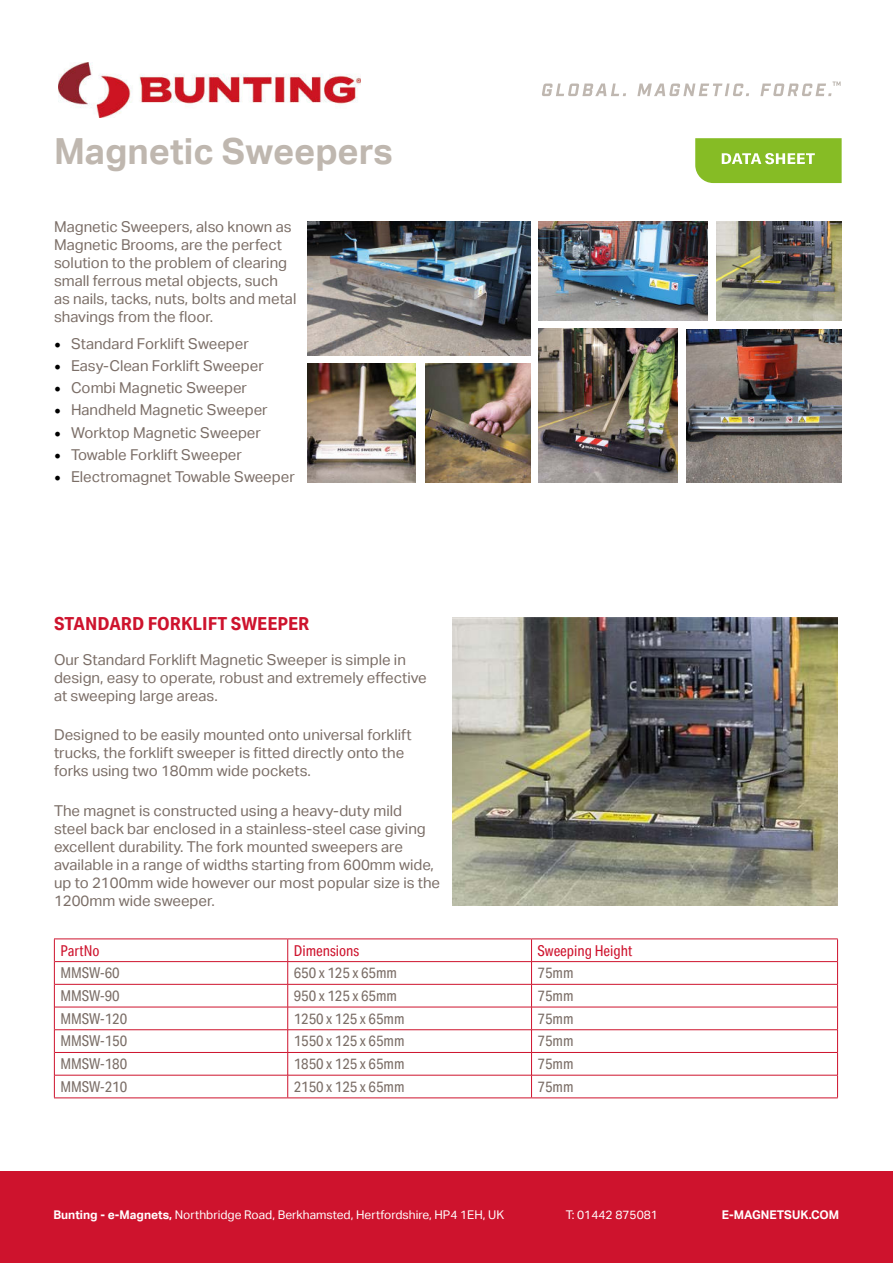
<style>
.page{position:relative;width:893px;height:1263px;background:#fff}
.page>*{position:absolute;margin:0;border:0;box-sizing:border-box;transform-origin:0 0}
.t1{font:700 36px "Aktiv Grotesk";color:#bfb7af}
.t2{font:700 18px "Aktiv Grotesk Cd";color:#ce132d;scale:1.12 1}
.t3{font:15px/18px "Aktiv Grotesk";color:#7b6e67}
.t4{font:15px "Aktiv Grotesk Cd";color:#7b6e67}
.t5{font:15px "Aktiv Grotesk Cd";color:#ce132d}
.t6{font:12px "Aktiv Grotesk";color:#fff}
.t7{font:700 12px "Aktiv Grotesk";color:#fff}
.s1{font-family:"Minion Pro";font-size:18px;color:#000}
.s2{font-weight:700}
</style>
<div class="page">
<img style="left:58px;top:62px;width:303px;height:56px">
<svg style="left:542px;top:84px;width:84px;height:12px"></svg>
<svg style="left:637px;top:84px;width:112px;height:12px"></svg>
<svg style="left:760px;top:81px;width:81px;height:15px"></svg>
<div style="left:0;top:1171px;width:893px;height:92px;background:#ce132d"></div>
<svg style="left:695px;top:138px;width:147px;height:45px;background:#91c239"></svg>
<img style="left:453px;top:617px;width:385px;height:288px">
<hr style="left:54px;top:938px;width:234px;height:1px;background:#ce132d">
<hr style="left:288px;top:938px;width:243px;height:1px;background:#ce132d">
<hr style="left:531px;top:938px;width:307px;height:1px;background:#ce132d">
<hr style="left:54px;top:1097px;width:234px;height:1px;background:#ce132d">
<hr style="left:288px;top:1097px;width:243px;height:1px;background:#ce132d">
<hr style="left:531px;top:1097px;width:307px;height:1px;background:#ce132d">
<svg style="left:54px;top:939px;width:784px;height:158px"></svg>
<img style="left:307px;top:363px;width:109px;height:120px">
<img style="left:539px;top:221px;width:169px;height:100px">
<img style="left:307px;top:221px;width:223px;height:134px">
<img style="left:425px;top:363px;width:105px;height:120px">
<img style="left:539px;top:328px;width:139px;height:155px">
<img style="left:686px;top:329px;width:156px;height:154px">
<img style="left:716px;top:221px;width:126px;height:100px">
<h1 class="t1" style="left:54px;top:137px;width:340px">Magnetic Sweepers</h1>
<p class="t3" style="left:54px;top:219px;width:244px">Magnetic Sweepers, also known as Magnetic Brooms, are the perfect solution to the problem of clearing small ferrous metal objects, such as nails, tacks, nuts, bolts and metal shavings from the floor.</p>
<p class="t3" style="left:54px;top:336px;width:196px"><span class="s1">•</span> Standard Forklift Sweeper</p>
<p class="t3" style="left:54px;top:357px;width:211px"><span class="s1">•</span> Easy-Clean Forklift Sweeper</p>
<p class="t3" style="left:54px;top:379px;width:195px"><span class="s1">•</span> Combi Magnetic Sweeper</p>
<p class="t3" style="left:54px;top:402px;width:215px"><span class="s1">•</span> Handheld Magnetic Sweeper</p>
<p class="t3" style="left:54px;top:425px;width:208px"><span class="s1">•</span> Worktop Magnetic Sweeper</p>
<p class="t3" style="left:54px;top:447px;width:190px"><span class="s1">•</span> Towable Forklift Sweeper</p>
<p class="t3" style="left:54px;top:469px;width:242px"><span class="s1">•</span> Electromagnet Towable Sweeper</p>
<p class="t2" style="left:54px;top:613px;width:230px">STANDARD FORKLIFT SWEEPER</p>
<p class="t3" style="left:54px;top:652px;width:374px">Our Standard Forklift Magnetic Sweeper is simple in design, easy to operate, robust and extremely effective at sweeping large areas.</p>
<p class="t3" style="left:54px;top:727px;width:359px">Designed to be easily mounted onto universal forklift trucks, the forklift sweeper is fitted directly onto the forks using two 180mm wide pockets.</p>
<p class="t3" style="left:54px;top:801px;width:388px">The magnet is constructed using a heavy-duty mild<br>steel back bar enclosed in a stainless-steel case giving excellent durability. The fork mounted sweepers are available in a range of widths starting from 600mm wide, up to 2100mm wide however our most popular size is the 1200mm wide sweeper.</p>
<p class="t5" style="left:60px;top:944px;width:41px">PartNo</p>
<p class="t5" style="left:294px;top:944px;width:67px">Dimensions</p>
<p class="t5" style="left:537px;top:944px;width:96px">Sweeping Height</p>
<p class="t4" style="left:60px;top:967px;width:61px">MMSW-60</p>
<p class="t4" style="left:294px;top:967px;width:105px">650 x 125 x 65mm</p>
<p class="t4" style="left:537px;top:967px;width:37px">75mm</p>
<p class="t4" style="left:60px;top:990px;width:61px">MMSW-90</p>
<p class="t4" style="left:294px;top:990px;width:105px">950 x 125 x 65mm</p>
<p class="t4" style="left:537px;top:990px;width:37px">75mm</p>
<p class="t4" style="left:60px;top:1012px;width:68px">MMSW-120</p>
<p class="t4" style="left:294px;top:1012px;width:112px">1250 x 125 x 65mm</p>
<p class="t4" style="left:537px;top:1012px;width:37px">75mm</p>
<p class="t4" style="left:60px;top:1035px;width:68px">MMSW-150</p>
<p class="t4" style="left:294px;top:1035px;width:112px">1550 x 125 x 65mm</p>
<p class="t4" style="left:537px;top:1035px;width:37px">75mm</p>
<p class="t4" style="left:60px;top:1058px;width:68px">MMSW-180</p>
<p class="t4" style="left:294px;top:1058px;width:112px">1850 x 125 x 65mm</p>
<p class="t4" style="left:537px;top:1058px;width:37px">75mm</p>
<p class="t4" style="left:60px;top:1081px;width:68px">MMSW-210</p>
<p class="t4" style="left:294px;top:1081px;width:112px">2150 x 125 x 65mm</p>
<p class="t4" style="left:537px;top:1081px;width:37px">75mm</p>
<p class="t6" style="left:53px;top:1210px;width:452px"><span class="s2">Bunting - e-Magnets,</span> Northbridge Road, Berkhamsted, Hertfordshire, HP4 1EH, UK</p>
<p class="t6" style="left:566px;top:1210px;width:94px">T: 01442 875081</p>
<p class="t7" style="left:722px;top:1210px;width:119px">E-MAGNETSUK.COM</p>
</div>
